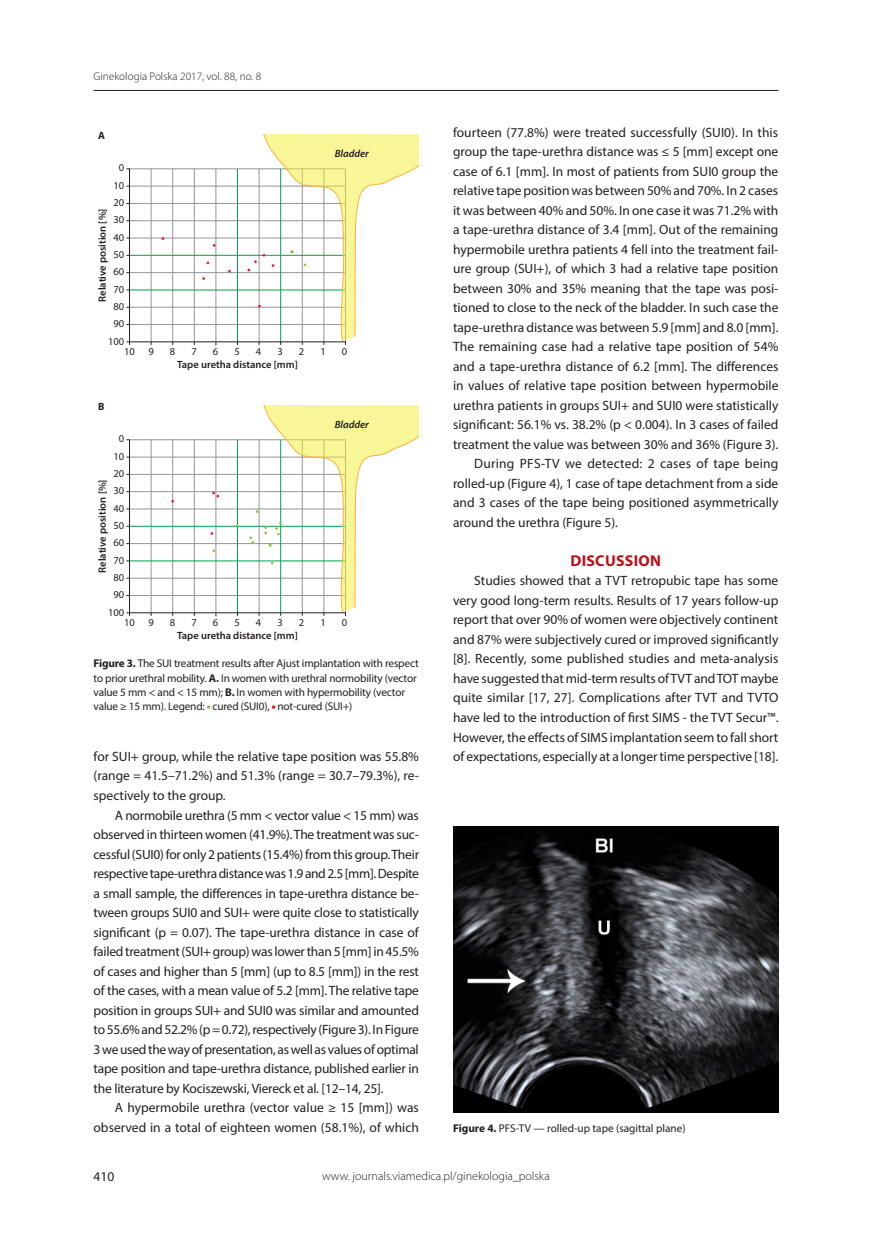
<style>
.page{position:relative;width:872px;height:1234px;background:#fff}
.page>*{position:absolute;margin:0;border:0;box-sizing:border-box;transform-origin:0 0}
._05_-_Srodtytul_1{font:700 15.75px "Myriad Pro";letter-spacing:.02em;color:#bb1018}
._08_-_Tekst{font:13.5px/19.5px "Myriad Pro";color:#231f20;text-align:justify}
.t1{font:300 12px "Myriad Pro";color:#231f20}
._21_-_Rycina_-_podpi{font:11.25px/14.2px "Myriad Pro";letter-spacing:-.015em;color:#231f20}
.t2{font:300 11.25px "Myriad Pro";color:#231f20}
.t3{font:600 10.5px "Myriad Pro";color:#231f20}
.t4{font:10.5px/17.2px "Myriad Pro";color:#231f20;text-align:right}
.t5{font:italic 600 10.5px "Myriad Pro";color:#231f20}
.t6{font:700 10.5px "Myriad Pro";color:#231f20}
.s1{font-weight:700}
</style>
<div class="page">
<hr style="left:94px;top:90px;width:684px;height:1px;background:#231f20">
<svg style="left:126px;top:133px;width:293px;height:212px"></svg>
<svg style="left:126px;top:404px;width:293px;height:212px"></svg>
<img style="left:453px;top:826px;width:325px;height:286px">
<p class="t2" style="left:94px;top:71px;width:169px">Ginekologia Polska 2017, vol. 88, no. 8</p>
<p class="t6" style="left:98px;top:128px;width:8px">A</p>
<p class="t4" style="left:108px;top:159px;width:18px">0<br>10<br>20<br>30<br>40<br>50<br>60<br>70<br>80<br>90<br>100</p>
<p class="t3" style="left:95px;top:302px;width:95px;rotate:-90deg">Relative position [%]</p>
<p class="t5" style="left:335px;top:147px;width:36px">Bladder</p>
<p class="t4" style="left:124px;top:343px;width:12px">10</p>
<p class="t4" style="left:148px;top:343px;width:7px">9</p>
<p class="t4" style="left:170px;top:343px;width:7px">8</p>
<p class="t4" style="left:191px;top:343px;width:7px">7</p>
<p class="t4" style="left:213px;top:343px;width:7px">6</p>
<p class="t4" style="left:234px;top:343px;width:7px">5</p>
<p class="t4" style="left:256px;top:343px;width:7px">4</p>
<p class="t4" style="left:277px;top:343px;width:7px">3</p>
<p class="t4" style="left:299px;top:343px;width:7px">2</p>
<p class="t4" style="left:320px;top:343px;width:7px">1</p>
<p class="t4" style="left:342px;top:343px;width:7px">0</p>
<p class="t6" style="left:98px;top:399px;width:8px">B</p>
<p class="t4" style="left:108px;top:430px;width:18px">0<br>10<br>20<br>30<br>40<br>50<br>60<br>70<br>80<br>90<br>100</p>
<p class="t3" style="left:95px;top:572px;width:95px;rotate:-90deg">Relative position [%]</p>
<p class="t3" style="left:177px;top:358px;width:122px">Tape uretha distance [mm]</p>
<p class="t5" style="left:335px;top:417px;width:36px">Bladder</p>
<p class="t4" style="left:124px;top:613px;width:12px">10</p>
<p class="t4" style="left:148px;top:613px;width:7px">9</p>
<p class="t4" style="left:170px;top:613px;width:7px">8</p>
<p class="t4" style="left:191px;top:613px;width:7px">7</p>
<p class="t4" style="left:213px;top:613px;width:7px">6</p>
<p class="t4" style="left:234px;top:613px;width:7px">5</p>
<p class="t4" style="left:256px;top:613px;width:7px">4</p>
<p class="t4" style="left:277px;top:613px;width:7px">3</p>
<p class="t4" style="left:299px;top:613px;width:7px">2</p>
<p class="t4" style="left:320px;top:613px;width:7px">1</p>
<p class="t4" style="left:342px;top:613px;width:7px">0</p>
<p class="t3" style="left:177px;top:628px;width:122px">Tape uretha distance [mm]</p>
<p class="_21_-_Rycina_-_podpi" style="left:94px;top:656px;width:327px"><span class="s1">Figure 3.</span> The SUI treatment results after Ajust implantation with respect to prior urethral mobility. <span class="s1">A.</span> In women with urethral normobility (vector value 5 mm &lt; and &lt; 15 mm); <span class="s1">B.</span> In women with hypermobility (vector value ≥ 15 mm). Legend: cured (SUI0), not-cured (SUI+)</p>
<p class="_08_-_Tekst" style="left:94px;top:746px;width:327px">for SUI+ group, while the relative tape position was 55.8% (range = 41.5–71.2%) and 51.3% (range = 30.7–79.3%), re&shy;spectively to the group.</p>
<p class="_08_-_Tekst" style="left:94px;top:804px;width:327px;text-indent:21px">A normobile urethra (5 mm &lt; vector value &lt; 15 mm) was observed in thirteen women (41.9%). The treatment was suc&shy;cessful (SUI0) for only 2 patients (15.4%) from this group. Their respective tape-urethra distance was 1.9 and 2.5 [mm]. Despite a small sample, the differences in tape-urethra distance be&shy;tween groups SUI0 and SUI+ were quite close to statistically significant (p = 0.07). The tape-urethra distance in case of failed treatment (SUI+ group) was lower than 5 [mm] in 45.5% of cases and higher than 5 [mm] (up to 8.5 [mm]) in the rest of the cases, with a mean value of 5.2 [mm]. The relative tape position in groups SUI+ and SUI0 was similar and amounted to 55.6% and 52.2% (p = 0.72), respectively (Figure 3). In Figure 3 we used the way of presentation, as well as values of optimal tape position and tape-urethra distance, published earlier in the literature by Kociszewski, Viereck et al. [12–14, 25].</p>
<p class="_08_-_Tekst" style="left:94px;top:1097px;width:327px;text-align:right">A hypermobile urethra (vector value ≥ 15 [mm]) was observed in a total of eighteen women (58.1%), of which</p>
<p class="_08_-_Tekst" style="left:453px;top:122px;width:327px">fourteen (77.8%) were treated successfully (SUI0). In this group the tape-urethra distance was ≤ 5 [mm] except one case of 6.1 [mm]. In most of patients from SUI0 group the relative tape position was between 50% and 70%. In 2 cases it was between 40% and 50%. In one case it was 71.2% with a tape-urethra distance of 3.4 [mm]. Out of the remaining hypermobile urethra patients 4 fell into the treatment fail&shy;ure group (SUI+), of which 3 had a relative tape position between 30% and 35% meaning that the tape was posi&shy;tioned to close to the neck of the bladder. In such case the tape-urethra distance was between 5.9 [mm] and 8.0 [mm].<br>The remaining case had a relative tape position of 54% and a tape-urethra distance of 6.2 [mm]. The differences in values of relative tape position between hypermobile urethra patients in groups SUI+ and SUI0 were statistically significant: 56.1% vs. 38.2% (p &lt; 0.004). In 3 cases of failed treatment the value was between 30% and 36% (Figure 3).</p>
<p class="_08_-_Tekst" style="left:453px;top:453px;width:327px;text-indent:21px">During PFS-TV we detected: 2 cases of tape being rolled-up (Figure 4), 1 case of tape detachment from a side and 3 cases of the tape being positioned asymmetrically around the urethra (Figure 5).</p>
<p class="_05_-_Srodtytul_1" style="left:570px;top:550px;width:92px">DISCUSSION</p>
<p class="_08_-_Tekst" style="left:453px;top:570px;width:327px;text-indent:21px">Studies showed that a TVT retropubic tape has some very good long-term results. Results of 17 years follow-up report that over 90% of women were objectively continent and 87% were subjectively cured or improved significantly [8]. Recently, some published studies and meta-analysis have suggested that mid-term results of TVT and TOT maybe quite similar [17, 27]. Complications after TVT and TVTO have led to the introduction of first SIMS - the TVT Secur™.<br>However, the effects of SIMS implantation seem to fall short of expectations, especially at a longer time perspective [18].</p>
<p class="_21_-_Rycina_-_podpi" style="left:453px;top:1120px;width:234px"><span class="s1">Figure 4.</span> PFS-TV — rolled-up tape (sagittal plane)</p>
<p class="_08_-_Tekst" style="left:94px;top:1166px;width:22px">410</p>
<p class="t1" style="left:322px;top:1169px;width:229px">www. journals.viamedica.pl/ginekologia_polska</p>
</div>
